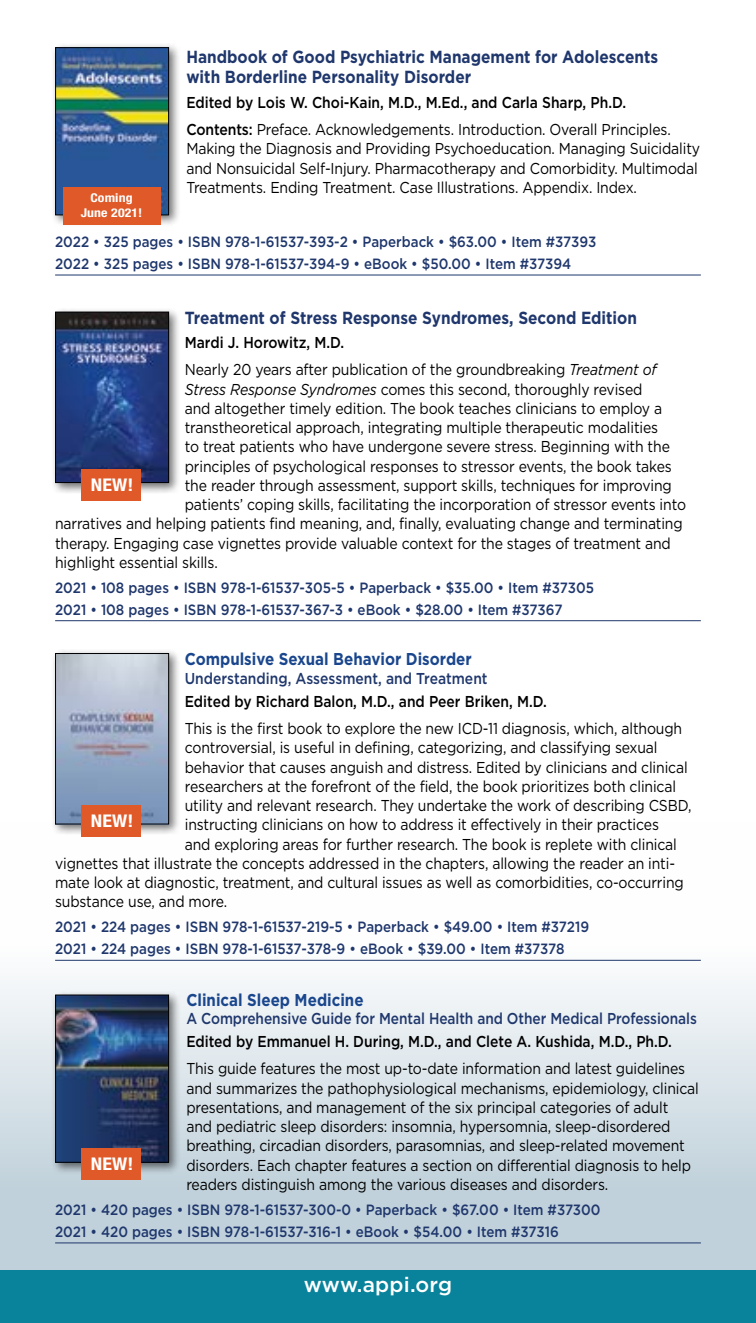
<style>
.page{position:relative;width:756px;height:1323px;background:#fff}
.page>*{position:absolute;margin:0;border:0;box-sizing:border-box;transform-origin:0 0}
.t1{font:500 21px "Gotham";letter-spacing:.01em;color:#fff}
.Book_title{font:700 17.5px/20.3px "Gotham";color:#1f376c;scale:.88 1}
.t2{font:700 condensed 17.5px "Helvetica Neue LT Std";letter-spacing:.01em;color:#fff;scale:1.14 1}
.Book_copy{font:700 17.15px "Gotham";color:#1a468d;scale:.88 1}
.Book_copy-2{font:15.75px/19.2px "Gotham";letter-spacing:-.01em;color:#000;scale:.89 1}
.Author{font:500 15.75px "Gotham";color:#000;scale:.88 1}
.Book_title_sub{font:500 15.75px "Gotham";letter-spacing:-.005em;color:#1f376c;scale:.87 1}
.Book_title_sub-2{font:500 15.75px "Gotham";letter-spacing:-.005em;color:#1f376c;scale:.88 1}
.Book_Order_Line_1{font:500 14.88px "Gotham";color:#1f376c;scale:.9 1}
.Book_Orderline_2{font:500 14.88px "Gotham";color:#1f376c;scale:.9 1}
.t3{font:700 condensed 12.08px/14.5px "Helvetica Neue LT Std";letter-spacing:.01em;color:#fff;text-align:center;scale:1.14 1}
.s1{font-weight:500}
.s2{font-style:italic}
</style>
<div class="page">
<svg style="left:0;top:959px;width:756px;height:311px;background:#d4dfe6"></svg>
<div style="left:0;top:1270px;width:756px;height:53px;background:#09839b"></div>
<hr style="left:55px;top:275px;width:646px;height:1px;background:#1f376c">
<hr style="left:55px;top:620px;width:646px;height:1px;background:#1f376c">
<hr style="left:55px;top:960px;width:646px;height:1px;background:#1f376c">
<hr style="left:55px;top:1242px;width:646px;height:1px;background:#1f376c">
<div style="left:52px;top:308px;width:129px;height:186px;background:#000;opacity:.55"></div>
<img style="left:57px;top:314px;width:110px;height:167px">
<div style="left:55px;top:312px;width:114px;height:171px;border:1px solid #000"></div>
<div style="left:52px;top:44px;width:129px;height:183px;background:#000;opacity:.55"></div>
<img style="left:57px;top:49px;width:110px;height:164px">
<div style="left:55px;top:47px;width:114px;height:168px;border:1px solid #000"></div>
<div style="left:52px;top:650px;width:129px;height:185px;background:#000;opacity:.55"></div>
<img style="left:57px;top:655px;width:110px;height:167px">
<div style="left:55px;top:653px;width:114px;height:171px;border:1px solid #000"></div>
<div style="left:52px;top:991px;width:129px;height:184px;background:#000;opacity:.55"></div>
<img style="left:57px;top:997px;width:110px;height:164px">
<div style="left:55px;top:995px;width:114px;height:168px;border:1px solid #000"></div>
<div style="left:81px;top:469px;width:60px;height:31px;background:#df5a28"></div>
<div style="left:81px;top:1148px;width:60px;height:32px;background:#df5a28"></div>
<div style="left:63px;top:188px;width:98px;height:37px;background:#df5a28"></div>
<div style="left:81px;top:805px;width:60px;height:32px;background:#df5a28"></div>
<p class="t3" style="left:81px;top:190px;width:56px">Coming<br>June 2021!</p>
<p class="Book_title" style="left:186px;top:47px;width:538px">Handbook of Good Psychiatric Management for Adolescents with Borderline Personality Disorder</p>
<p class="Author" style="left:186px;top:92px;width:501px">Edited by Lois W. Choi-Kain, M.D., M.Ed., and Carla Sharp, Ph.D.</p>
<p class="Book_copy-2" style="left:186px;top:119px;width:579px"><span class="s1">Contents:</span> Preface. Acknowledgements. Introduction. Overall Principles.<br>Making the Diagnosis and Providing Psychoeducation. Managing Suicidality and Nonsuicidal Self-Injury. Pharmacotherapy and Comorbidity. Multimodal Treatments. Ending Treatment. Case Illustrations. Appendix. Index.</p>
<p class="Book_Order_Line_1" style="left:55px;top:232px;width:603px">2022 • 325 pages • ISBN 978-1-61537-393-2 • Paperback • $63.00 • Item #37393</p>
<p class="Book_Orderline_2" style="left:55px;top:254px;width:575px">2022 • 325 pages • ISBN 978-1-61537-394-9 • eBook • $50.00 • Item #37394</p>
<p class="Book_title" style="left:185px;top:307px;width:515px">Treatment of Stress Response Syndromes, Second Edition</p>
<p class="Author" style="left:185px;top:332px;width:183px">Mardi J. Horowitz, M.D.</p>
<p class="Book_copy-2" style="left:185px;top:360px;width:532px">Nearly 20 years after publication of the groundbreaking <span class="s2">Treatment of</span></p>
<p class="Book_copy-2" style="left:185px;top:379px;width:516px"><span class="s2">Stress Response Syndromes</span> comes this second, thoroughly revised</p>
<p class="Book_copy-2" style="left:185px;top:398px;width:538px">and altogether timely edition. The book teaches clinicians to employ a</p>
<p class="Book_copy-2" style="left:185px;top:417px;width:533px">transtheoretical approach, integrating multiple therapeutic modalities</p>
<p class="Book_copy-2" style="left:185px;top:437px;width:547px">to treat patients who have undergone severe stress. Beginning with the</p>
<p class="Book_copy-2" style="left:185px;top:456px;width:549px">principles of psychological responses to stressor events, the book takes</p>
<p class="Book_copy-2" style="left:185px;top:475px;width:549px">the reader through assessment, support skills, techniques for improving</p>
<p class="Book_copy-2" style="left:185px;top:494px;width:565px">patients’ coping skills, facilitating the incorporation of stressor events into</p>
<p class="Book_copy-2" style="left:55px;top:514px;width:707px">narratives and helping patients find meaning, and, finally, evaluating change and terminating</p>
<p class="Book_copy-2" style="left:55px;top:533px;width:693px">therapy. Engaging case vignettes provide valuable context for the stages of treatment and</p>
<p class="Book_copy-2" style="left:55px;top:552px;width:184px">highlight essential skills.</p>
<p class="Book_Order_Line_1" style="left:55px;top:578px;width:600px">2021 • 108 pages • ISBN 978-1-61537-305-5 • Paperback • $35.00 • Item #37305</p>
<p class="Book_Orderline_2" style="left:55px;top:600px;width:565px">2021 • 108 pages • ISBN 978-1-61537-367-3 • eBook • $28.00 • Item #37367</p>
<p class="Book_copy" style="left:185px;top:648px;width:328px">Compulsive Sexual Behavior Disorder</p>
<p class="Book_title_sub-2" style="left:185px;top:668px;width:346px">Understanding, Assessment, and Treatment</p>
<p class="Author" style="left:185px;top:691px;width:413px">Edited by Richard Balon, M.D., and Peer Briken, M.D.</p>
<p class="Book_copy-2" style="left:185px;top:719px;width:560px">This is the first book to explore the new ICD-11 diagnosis, which, although</p>
<p class="Book_copy-2" style="left:185px;top:738px;width:533px">controversial, is useful in defining, categorizing, and classifying sexual</p>
<p class="Book_copy-2" style="left:185px;top:757px;width:567px">behavior that causes anguish and distress. Edited by clinicians and clinical</p>
<p class="Book_copy-2" style="left:185px;top:776px;width:554px">researchers at the forefront of the field, the book prioritizes both clinical</p>
<p class="Book_copy-2" style="left:185px;top:796px;width:571px">utility and relevant research. They undertake the work of describing CSBD,</p>
<p class="Book_copy-2" style="left:185px;top:815px;width:534px">instructing clinicians on how to address it effectively in their practices</p>
<p class="Book_copy-2" style="left:185px;top:834px;width:554px">and exploring areas for further research. The book is replete with clinical</p>
<p class="Book_copy-2" style="left:55px;top:853px;width:698px">vignettes that illustrate the concepts addressed in the chapters, allowing the reader an inti-</p>
<p class="Book_copy-2" style="left:55px;top:873px;width:708px">mate look at diagnostic, treatment, and cultural issues as well as comorbidities, co-occurring</p>
<p class="Book_copy-2" style="left:55px;top:892px;width:195px">substance use, and more.</p>
<p class="Book_Order_Line_1" style="left:55px;top:917px;width:595px">2021 • 224 pages • ISBN 978-1-61537-219-5 • Paperback • $49.00 • Item #37219</p>
<p class="Book_Orderline_2" style="left:55px;top:939px;width:568px">2021 • 224 pages • ISBN 978-1-61537-378-9 • eBook • $39.00 • Item #37378</p>
<p class="Book_copy" style="left:186px;top:988px;width:203px">Clinical Sleep Medicine</p>
<p class="Book_title_sub" style="left:186px;top:1008px;width:588px">A Comprehensive Guide for Mental Health and Other Medical Professionals</p>
<p class="Author" style="left:186px;top:1031px;width:553px">Edited by Emmanuel H. During, M.D., and Clete A. Kushida, M.D., Ph.D.</p>
<p class="Book_copy-2" style="left:186px;top:1059px;width:577px">This guide features the most up-to-date information and latest guidelines and summarizes the pathophysiological mechanisms, epidemiology, clinical presentations, and management of the six principal categories of adult<br>and pediatric sleep disorders: insomnia, hypersomnia, sleep-disordered breathing, circadian disorders, parasomnias, and sleep-related movement disorders. Each chapter features a section on differential diagnosis to help readers distinguish among the various diseases and disorders.</p>
<p class="Book_Order_Line_1" style="left:55px;top:1200px;width:608px">2021 • 420 pages • ISBN 978-1-61537-300-0 • Paperback • $67.00 • Item #37300</p>
<p class="Book_Orderline_2" style="left:55px;top:1222px;width:561px">2021 • 420 pages • ISBN 978-1-61537-316-1 • eBook • $54.00 • Item #37316</p>
<p class="t2" style="left:91px;top:474px;width:39px">NEW!</p>
<p class="t2" style="left:91px;top:810px;width:39px">NEW!</p>
<p class="t2" style="left:91px;top:1154px;width:39px">NEW!</p>
<h1 class="t1" style="left:304px;top:1270px;width:150px">www.appi.org</h1>
</div>
